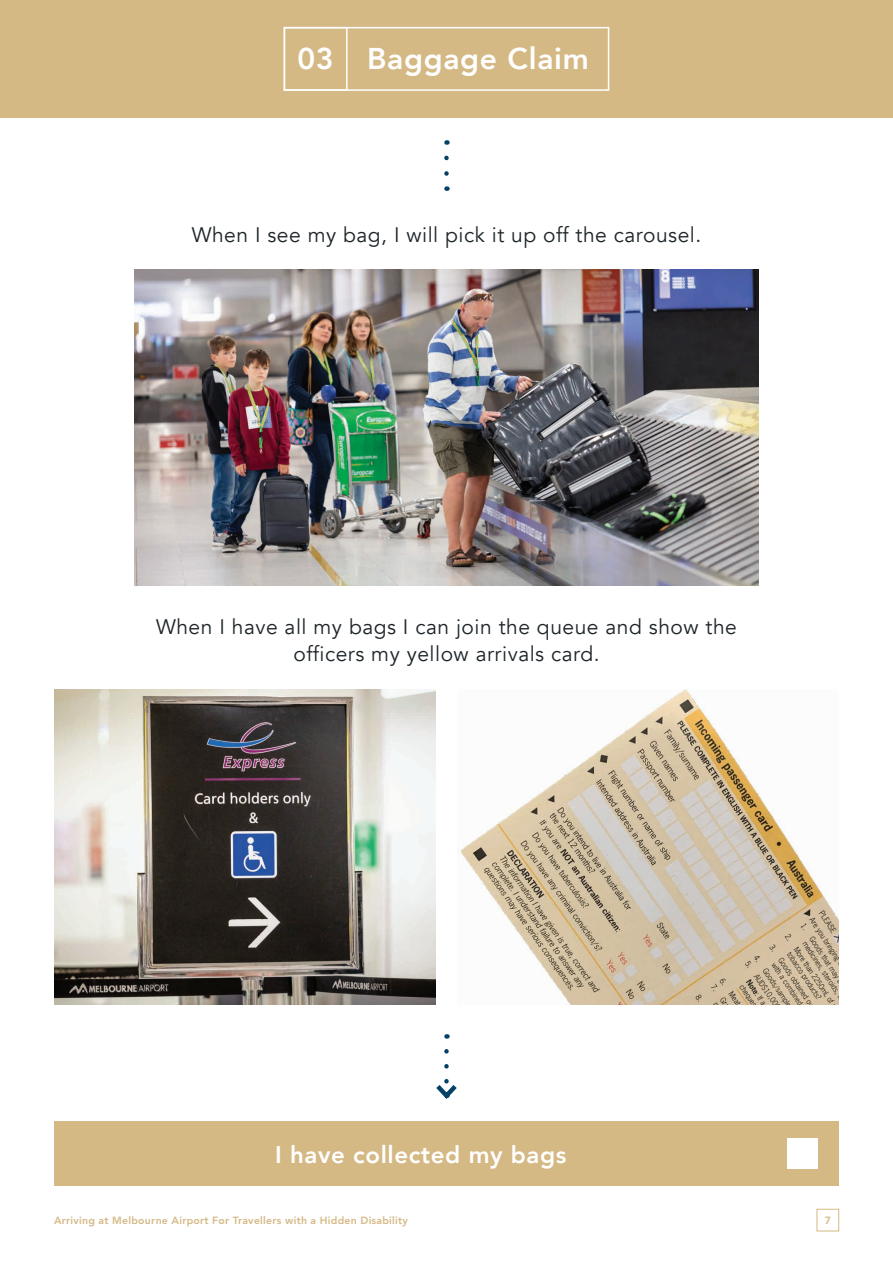
<style>
.page{position:relative;width:893px;height:1263px;background:#fff}
.page>*{position:absolute;margin:0;border:0;box-sizing:border-box;transform-origin:0 0}
.t1{font:800 30px "Avenir";letter-spacing:.025em;color:#fff}
.t2{font:800 24px "Avenir";letter-spacing:.025em;color:#fff}
.t3{font:21px/27px "Avenir";letter-spacing:.025em;color:#1d2529;text-align:center}
.t4{font:800 10.5px "Avenir";letter-spacing:.025em;color:#d5b985}
</style>
<div class="page">
<div style="left:817px;top:1209px;width:22px;height:22px;border:1px solid #d5b985"></div>
<div style="left:54px;top:1121px;width:785px;height:65px;background:#d5b985"></div>
<div style="left:788px;top:1139px;width:30px;height:30px;background:#fff"></div>
<div style="left:0;top:0;width:893px;height:118px;background:#d5b985"></div>
<svg style="left:436px;top:1051px;width:21px;height:48px"></svg>
<svg style="left:444px;top:158px;width:5px;height:33px"></svg>
<img style="left:135px;top:270px;width:623px;height:315px">
<img style="left:54px;top:689px;width:382px;height:315px">
<img style="left:460px;top:689px;width:379px;height:315px">
<div style="left:284px;top:27px;width:325px;height:64px;border:2px solid #fff"></div>
<div style="left:284px;top:27px;width:64px;height:64px;border:2px solid #fff"></div>
<h1 class="t1" style="left:297px;top:36px;width:293px">03 Baggage Claim</h1>
<p class="t3" style="left:192px;top:222px;width:511px">When I see my bag, I will pick it up off the carousel.</p>
<p class="t3" style="left:156px;top:614px;width:582px">When I have all my bags I can join the queue and show the officers my yellow arrivals card.</p>
<p class="t2" style="left:275px;top:1136px;width:293px">I have collected my bags</p>
<p class="t4" style="left:54px;top:1212px;width:355px">Arriving at Melbourne Airport For Travellers with a Hidden Disability</p>
<p class="t4" style="left:825px;top:1212px;width:8px">7</p>
</div>
